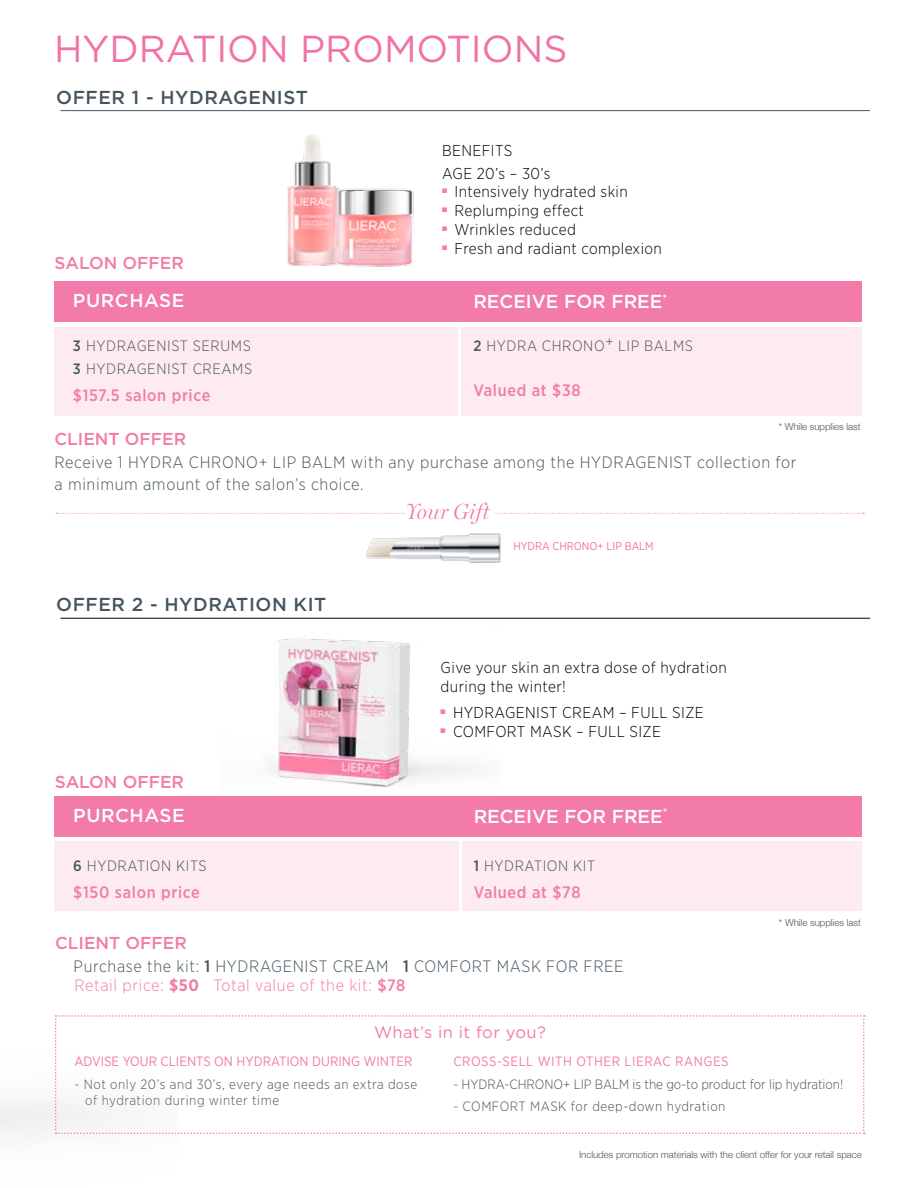
<style>
.page{position:relative;width:918px;height:1188px;background:#fff}
.page>*{position:absolute;margin:0;border:0;box-sizing:border-box;transform-origin:0 0}
.t1{font:37.5px "Gotham";color:#f172a6}
.t2{font:italic 300 22.05px "Miller Display";color:#f172a6}
.t3{font:500 18.75px "Gotham";letter-spacing:.03em;color:#455560}
.t4{font:500 18.75px "Gotham";color:#fff}
.t5{font:500 18.75px "Gotham";letter-spacing:.03em;color:#fff}
.t6{font:500 17.25px "Gotham";color:#f27baa}
.t7{font:300 16.5px/22.5px "Gotham Narrow";letter-spacing:.04em;color:#455560}
.t8{font:500 16.5px "Gotham Narrow";letter-spacing:.04em;color:#f27baa}
.t9{font:16.5px "Gotham";letter-spacing:.025em;color:#f27baa}
.t10{font:300 15.75px/22.5px "Gotham Narrow";letter-spacing:.025em;color:#000}
.t11{font:300 15px/22.5px "Gotham Narrow";letter-spacing:.04em;color:#455560}
.t12{font:300 13.5px/16.2px "Gotham Narrow";letter-spacing:.035em;color:#455560}
.t13{font:300 13.5px "Gotham Narrow";color:#455560}
.t14{font:13.5px "Gotham Narrow";color:#f27baa}
.t15{font:13.5px "Gotham Narrow";letter-spacing:.04em;color:#f27baa}
.t16{font:11.25px "Gotham Narrow";color:#f172a6}
.t17{font:300 9.6px "Helvetica Neue";color:#455560}
.s1{font-weight:500}
.s2{color:#f27baa}
.s3{font-weight:700;color:#f27baa}
.s4{font-weight:500;color:#f27baa}
</style>
<div class="page">
<div style="left:55px;top:327px;width:807px;height:89px;background:#fdebf1"></div>
<hr style="left:459px;top:317px;width:2px;height:151px;background:#fff">
<div style="left:54px;top:281px;width:808px;height:41px;background:#f27baa"></div>
<div style="left:55px;top:842px;width:807px;height:69px;background:#fdebf1"></div>
<hr style="left:459px;top:831px;width:2px;height:151px;background:#fff">
<div style="left:54px;top:796px;width:808px;height:40px;background:#f27baa"></div>
<svg style="left:178px;top:1015px;width:687px;height:119px"></svg>
<svg style="left:56px;top:513px;width:808px;height:1px"></svg>
<div style="left:405px;top:502px;width:90px;height:27px;background:#fff"></div>
<svg style="left:666px;top:111px;width:41px;height:1px"></svg>
<svg style="left:718px;top:111px;width:152px;height:1px"></svg>
<svg style="left:599px;top:111px;width:38px;height:1px"></svg>
<img style="left:344px;top:188px;width:70px;height:79px">
<img style="left:287px;top:134px;width:57px;height:132px">
<img style="left:268px;top:638px;width:205px;height:150px">
<img style="left:366px;top:534px;width:135px;height:29px">
<img style="left:0;top:836px;width:178px;height:301px">
<hr style="left:60px;top:110px;width:810px;height:1px;background:#455560">
<hr style="left:60px;top:618px;width:810px;height:1px;background:#000">
<h1 class="t1" style="left:54px;top:25px;width:515px">HYDRATION PROMOTIONS</h1>
<p class="t3" style="left:56px;top:85px;width:253px">OFFER 1 - HYDRAGENIST</p>
<p class="t6" style="left:55px;top:252px;width:131px">SALON OFFER</p>
<p class="t10" style="left:442px;top:139px;width:110px">BENEFITS<br>AGE 20’s – 30’s</p>
<p class="t10" style="left:442px;top:180px;width:187px"><sup>■</sup> Intensively hydrated skin</p>
<p class="t10" style="left:442px;top:199px;width:143px"><sup>■</sup> Replumping effect</p>
<p class="t10" style="left:442px;top:218px;width:135px"><sup>■</sup> Wrinkles reduced</p>
<p class="t10" style="left:442px;top:237px;width:221px"><sup>■</sup> Fresh and radiant complexion</p>
<p class="t5" style="left:73px;top:288px;width:113px">PURCHASE</p>
<p class="t4" style="left:473px;top:289px;width:195px">RECEIVE FOR FREE<sup>*</sup></p>
<p class="t11" style="left:73px;top:334px;width:181px"><span class="s1">3</span> HYDRAGENIST SERUMS<br><span class="s1">3</span> HYDRAGENIST CREAMS</p>
<p class="t8" style="left:73px;top:385px;width:139px">$157.5 salon price</p>
<p class="t11" style="left:473px;top:334px;width:221px"><span class="s1">2</span> HYDRA CHRONO+ LIP BALMS</p>
<p class="t8" style="left:473px;top:380px;width:109px">Valued at $38</p>
<p class="t17" style="left:779px;top:421px;width:83px">* While supplies last</p>
<p class="t6" style="left:55px;top:428px;width:133px">CLIENT OFFER</p>
<p class="t7" style="left:55px;top:450px;width:743px">Receive 1 HYDRA CHRONO+ LIP BALM with any purchase among the HYDRAGENIST collection for a minimum amount of the salon’s choice.</p>
<p class="t3" style="left:56px;top:592px;width:272px">OFFER 2 - HYDRATION KIT</p>
<p class="t6" style="left:55px;top:771px;width:131px">SALON OFFER</p>
<h2 class="t2" style="left:405px;top:499px;width:86px">Your Gift</h2>
<p class="t16" style="left:513px;top:539px;width:142px">HYDRA CHRONO+ LIP BALM</p>
<p class="t10" style="left:441px;top:657px;width:288px;line-height:18.9px">Give your skin an extra dose of hydration during the winter!</p>
<p class="t10" style="left:441px;top:701px;width:265px"><sup>■</sup> HYDRAGENIST CREAM – FULL SIZE</p>
<p class="t10" style="left:441px;top:720px;width:222px"><sup>■</sup> COMFORT MASK – FULL SIZE</p>
<p class="t5" style="left:73px;top:803px;width:113px">PURCHASE</p>
<p class="t4" style="left:474px;top:804px;width:195px">RECEIVE FOR FREE<sup>*</sup></p>
<p class="t11" style="left:73px;top:854px;width:135px"><span class="s1">6</span> HYDRATION KITS</p>
<p class="t8" style="left:73px;top:881px;width:128px">$150 salon price</p>
<p class="t11" style="left:474px;top:854px;width:123px"><span class="s1">1</span> HYDRATION KIT</p>
<p class="t8" style="left:474px;top:881px;width:108px">Valued at $78</p>
<p class="t6" style="left:55px;top:932px;width:133px">CLIENT OFFER</p>
<p class="t7" style="left:74px;top:955px;width:552px;line-height:19.6px">Purchase the kit: <span class="s1">1</span> HYDRAGENIST CREAM <span class="s1">1</span> COMFORT MASK FOR FREE<br><span class="s2">Retail price:</span> <span class="s3">$50</span> <span class="s2">Total value of the kit:</span> <span class="s4">$78</span></p>
<p class="t17" style="left:779px;top:917px;width:83px">* While supplies last</p>
<p class="t9" style="left:374px;top:1021px;width:174px">What’s in it for you?</p>
<p class="t15" style="left:453px;top:1053px;width:277px">CROSS-SELL WITH OTHER LIERAC RANGES</p>
<p class="t13" style="left:453px;top:1076px;width:391px">- HYDRA-CHRONO+ LIP BALM is the go-to product for lip hydration!</p>
<p class="t12" style="left:453px;top:1098px;width:274px">- COMFORT MASK for deep-down hydration</p>
<p class="t14" style="left:75px;top:1053px;width:339px">ADVISE YOUR CLIENTS ON HYDRATION DURING WINTER</p>
<p class="t12" style="left:85px;top:1076px;width:333px;text-indent:-11px">- Not only 20’s and 30’s, every age needs an extra dose of hydration during winter time</p>
<p class="t17" style="left:579px;top:1149px;width:284px">Includes promotion materials with the client offer for your retail space</p>
</div>
